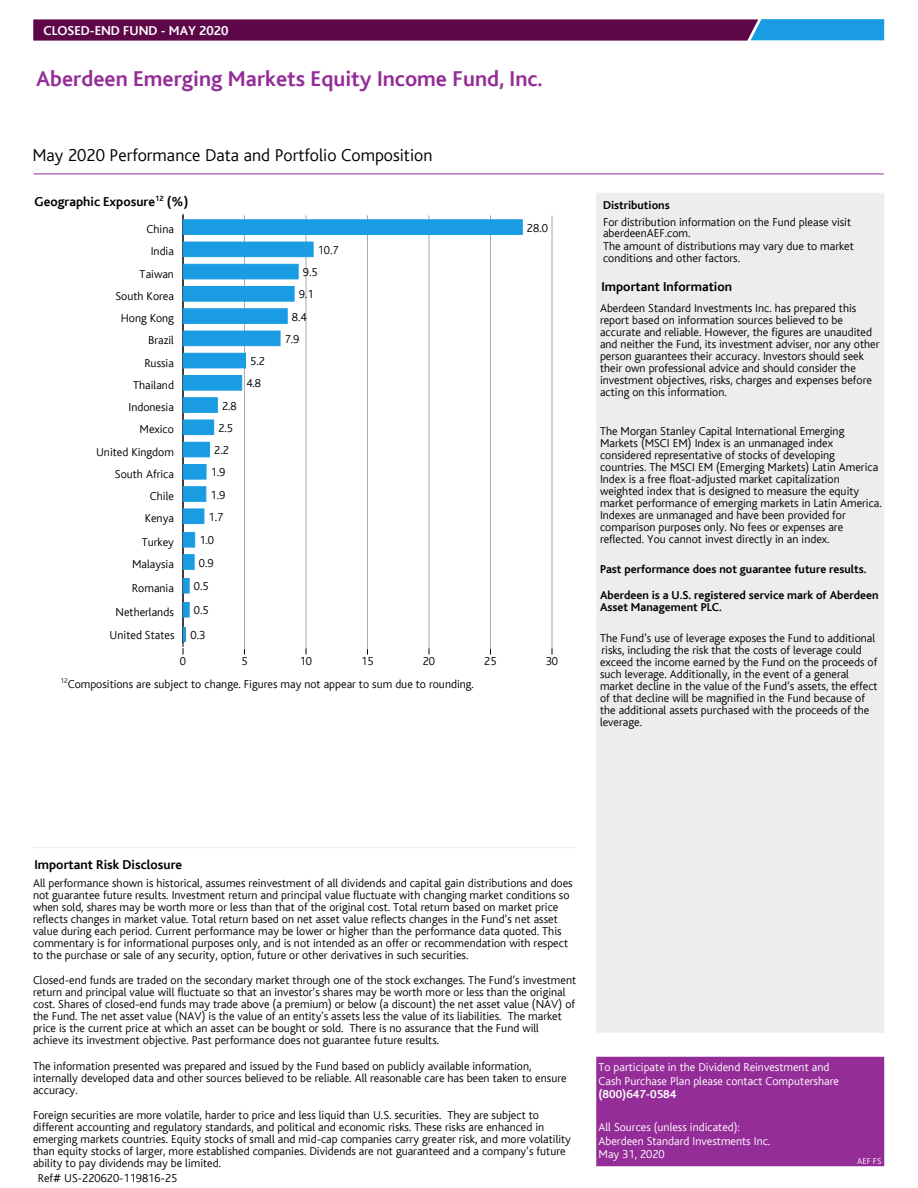
<style>
.page{position:relative;width:918px;height:1188px;background:#fff}
.page>*{position:absolute;margin:0;border:0;box-sizing:border-box;transform-origin:0 0}
.t1{font:700 22.5px "Bliss";color:#952d98}
.t2{font:300 18px "Bliss";color:#000}
.t3{font:700 13.5px "Bliss";color:#000}
.t4{font:700 13.5px "Bliss";color:#fff}
.t5{font:300 12.15px "Bliss";color:#000}
.t6{font:300 12px/12px "Bliss";color:#000}
.t7{font:300 12px/13.5px "Bliss";color:#fff}
.t8{font:700 12px/25.5px "Bliss";color:#000}
.t9{font:700 12px "Bliss";color:#fff}
.t10{font:300 9px "Bliss";color:#fff}
.t11{font:300 7.05px "Bliss";color:#000}
</style>
<div class="page">
<div style="left:597px;top:193px;width:287px;height:839px;background:#ededed"></div>
<div style="left:596px;top:193px;width:288px;height:840px;border:2px solid #ededed"></div>
<hr style="left:34px;top:174px;width:850px;height:1px;background:#952d98">
<svg style="left:33px;top:19px;width:851px;height:22px;background:#592666"></svg>
<div style="left:596px;top:1057px;width:288px;height:109px;background:#952d98"></div>
<hr style="left:33px;top:847px;width:543px;height:1px;background:#ededed">
<hr style="left:244px;top:216px;width:1px;height:433px;background:#aaa">
<hr style="left:306px;top:216px;width:1px;height:433px;background:#aaa">
<hr style="left:367px;top:216px;width:1px;height:433px;background:#aaa">
<hr style="left:429px;top:216px;width:1px;height:433px;background:#aaa">
<hr style="left:490px;top:216px;width:1px;height:433px;background:#aaa">
<hr style="left:552px;top:216px;width:1px;height:433px;background:#aaa">
<hr style="left:183px;top:214px;width:1px;height:429px;background:#000">
<hr style="left:183px;top:216px;width:1px;height:430px;background:#000">
<hr style="left:183px;top:627px;width:3px;height:15px;background:#1a9ce3">
<div style="left:183px;top:578px;width:6px;height:15px;background:#1a9ce3"></div>
<div style="left:183px;top:555px;width:11px;height:15px;background:#1a9ce3;border:1px solid #1a9ce3"></div>
<div style="left:183px;top:532px;width:12px;height:15px;background:#1a9ce3;border:1px solid #1a9ce3"></div>
<div style="left:183px;top:509px;width:21px;height:15px;background:#1a9ce3"></div>
<div style="left:183px;top:487px;width:23px;height:15px;background:#1a9ce3;border:1px solid #1a9ce3"></div>
<div style="left:183px;top:464px;width:23px;height:15px;background:#1a9ce3"></div>
<div style="left:183px;top:442px;width:27px;height:15px;background:#1a9ce3;border:1px solid #1a9ce3"></div>
<div style="left:183px;top:420px;width:31px;height:15px;background:#1a9ce3"></div>
<div style="left:183px;top:398px;width:35px;height:15px;background:#1a9ce3;border:1px solid #1a9ce3"></div>
<div style="left:183px;top:375px;width:59px;height:15px;background:#1a9ce3"></div>
<div style="left:183px;top:353px;width:63px;height:15px;background:#1a9ce3;border:1px solid #1a9ce3"></div>
<div style="left:183px;top:331px;width:97px;height:15px;background:#1a9ce3;border:1px solid #1a9ce3"></div>
<div style="left:183px;top:309px;width:104px;height:15px;background:#1a9ce3;border:1px solid #1a9ce3"></div>
<div style="left:183px;top:286px;width:111px;height:15px;background:#1a9ce3"></div>
<div style="left:183px;top:264px;width:115px;height:15px;background:#1a9ce3;border:1px solid #1a9ce3"></div>
<div style="left:183px;top:242px;width:130px;height:15px;background:#1a9ce3;border:1px solid #1a9ce3"></div>
<div style="left:183px;top:220px;width:340px;height:15px;background:#1a9ce3"></div>
<div style="left:183px;top:602px;width:6px;height:15px;background:#1a9ce3"></div>
<p class="t4" style="left:44px;top:23px;width:187px">CLOSED-END FUND - MAY 2020</p>
<h1 class="t1" style="left:36px;top:67px;width:508px">Aberdeen Emerging Markets Equity Income Fund, Inc.</h1>
<h2 class="t2" style="left:32px;top:146px;width:402px">May 2020 Performance Data and Portfolio Composition</h2>
<p class="t3" style="left:34px;top:194px;width:155px">Geographic Exposure<sup>12</sup> (%)</p>
<p class="t6" style="left:96px;top:218px;width:79px;line-height:22.2px;text-align:right">China<br>India<br>Taiwan<br>South Korea<br>Hong Kong<br>Brazil<br>Russia<br>Thailand<br>Indonesia<br>Mexico<br>United Kingdom<br>South Africa<br>Chile<br>Kenya</p>
<p class="t6" style="left:132px;top:531px;width:43px;line-height:22.2px;text-align:right">Turkey<br>Malaysia</p>
<p class="t6" style="left:132px;top:582px;width:44px">Romania</p>
<p class="t5" style="left:110px;top:629px;width:66px">United States</p>
<p class="t6" style="left:222px;top:400px;width:16px">2.8</p>
<p class="t6" style="left:218px;top:422px;width:16px">2.5</p>
<p class="t6" style="left:214px;top:444px;width:16px">2.2</p>
<p class="t6" style="left:211px;top:467px;width:16px">1.9</p>
<p class="t6" style="left:211px;top:489px;width:16px">1.9</p>
<p class="t6" style="left:209px;top:511px;width:16px">1.7</p>
<p class="t6" style="left:199px;top:535px;width:16px">1.0</p>
<p class="t6" style="left:199px;top:557px;width:16px">0.9</p>
<p class="t6" style="left:194px;top:581px;width:16px">0.5</p>
<p class="t6" style="left:115px;top:606px;width:60px">Netherlands</p>
<p class="t6" style="left:194px;top:605px;width:16px">0.5</p>
<p class="t5" style="left:191px;top:629px;width:16px">0.3</p>
<p class="t6" style="left:250px;top:355px;width:16px">5.2</p>
<p class="t6" style="left:246px;top:378px;width:16px">4.8</p>
<p class="t6" style="left:318px;top:244px;width:22px">10.7</p>
<p class="t6" style="left:303px;top:266px;width:16px">9.5</p>
<p class="t6" style="left:299px;top:289px;width:16px">9.1</p>
<p class="t6" style="left:292px;top:311px;width:16px">8.4</p>
<p class="t6" style="left:285px;top:333px;width:16px">7.9</p>
<p class="t6" style="left:527px;top:222px;width:22px">28.0</p>
<p class="t6" style="left:180px;top:655px;width:8px">0</p>
<p class="t6" style="left:241px;top:655px;width:8px">5</p>
<p class="t6" style="left:300px;top:655px;width:14px">10</p>
<p class="t6" style="left:361px;top:655px;width:14px">15</p>
<p class="t6" style="left:423px;top:655px;width:14px">20</p>
<p class="t6" style="left:484px;top:655px;width:14px">25</p>
<p class="t6" style="left:546px;top:655px;width:14px">30</p>
<p class="t11" style="left:61px;top:676px;width:9px">12</p>
<p class="t6" style="left:68px;top:678px;width:408px">Compositions are subject to change. Figures may not appear to sum due to rounding.</p>
<p class="t8" style="left:603px;top:192px;width:68px">Distributions</p>
<p class="t6" style="left:603px;top:226px;width:252px;line-height:13.5px">aberdeenAEF.com.<br>The amount of distributions may vary due to market</p>
<p class="t6" style="left:603px;top:252px;width:139px">conditions and other factors.</p>
<p class="t6" style="left:603px;top:216px;width:250px">For distribution information on the Fund please visit</p>
<p class="t3" style="left:602px;top:280px;width:132px">Important Information</p>
<p class="t6" style="left:600px;top:303px;width:281px">Aberdeen Standard Investments Inc. has prepared this report based on information sources believed to be accurate and reliable. However, the figures are unaudited and neither the Fund, its investment adviser, nor any other person guarantees their accuracy. Investors should seek their own professional advice and should consider the investment objectives, risks, charges and expenses before acting on this information.</p>
<p class="t6" style="left:600px;top:425px;width:283px">The Morgan Stanley Capital International Emerging Markets (MSCI EM) Index is an unmanaged index considered representative of stocks of developing countries. The MSCI EM (Emerging Markets) Latin America Index is a free float-adjusted market capitalization weighted index that is designed to measure the equity market performance of emerging markets in Latin America.<br>Indexes are unmanaged and have been provided for comparison purposes only. No fees or expenses are reflected. You cannot invest directly in an index.</p>
<p class="t8" style="left:600px;top:557px;width:280px">Past performance does not guarantee future results.<br>Aberdeen is a U.S. registered service mark of Aberdeen</p>
<p class="t8" style="left:600px;top:594px;width:124px">Asset Management PLC.</p>
<p class="t6" style="left:600px;top:632px;width:279px">The Fund’s use of leverage exposes the Fund to additional risks, including the risk that the costs of leverage could exceed the income earned by the Fund on the proceeds of such leverage. Additionally, in the event of a general market decline in the value of the Fund’s assets, the effect of that decline will be magnified in the Fund because of the additional assets purchased with the proceeds of the leverage.</p>
<p class="t3" style="left:34px;top:857px;width:149px">Important Risk Disclosure</p>
<p class="t6" style="left:33px;top:871px;width:541px;line-height:24px">All performance shown is historical, assumes reinvestment of all dividends and capital gain distributions and does when sold, shares may be worth more or less than that of the original cost. Total return based on market price value during each period. Current performance may be lower or higher than the performance data quoted. This</p>
<p class="t6" style="left:33px;top:937px;width:537px">commentary is for informational purposes only, and is not intended as an offer or recommendation with respect to the purchase or sale of any security, option, future or other derivatives in such securities.</p>
<p class="t6" style="left:33px;top:998px;width:544px">cost. Shares of closed-end funds may trade above (a premium) or below (a discount) the net asset value (NAV) of the Fund. The net asset value (NAV) is the value of an entity's assets less the value of its liabilities. The market price is the current price at which an asset can be bought or sold. There is no assurance that the Fund will achieve its investment objective. Past performance does not guarantee future results.</p>
<p class="t6" style="left:33px;top:1060px;width:535px">The information presented was prepared and issued by the Fund based on publicly available information, internally developed data and other sources believed to be reliable. All reasonable care has been taken to ensure accuracy.</p>
<p class="t6" style="left:33px;top:1109px;width:540px">Foreign securities are more volatile, harder to price and less liquid than U.S. securities. They are subject to different accounting and regulatory standards, and political and economic risks. These risks are enhanced in emerging markets countries. Equity stocks of small and mid-cap companies carry greater risk, and more volatility</p>
<p class="t6" style="left:33px;top:1157px;width:190px">ability to pay dividends may be limited.</p>
<p class="t6" style="left:33px;top:883px;width:538px;line-height:24px">not guarantee future results. Investment return and principal value fluctuate with changing market conditions so reflects changes in market value. Total return based on net asset value reflects changes in the Fund’s net asset</p>
<p class="t6" style="left:33px;top:974px;width:545px">Closed-end funds are traded on the secondary market through one of the stock exchanges. The Fund’s investment return and principal value will fluctuate so that an investor’s shares may be worth more or less than the original</p>
<p class="t6" style="left:33px;top:1145px;width:534px">than equity stocks of larger, more established companies. Dividends are not guaranteed and a company’s future</p>
<p class="t6" style="left:38px;top:1172px;width:141px">Ref# US-220620-119816-25</p>
<p class="t7" style="left:598px;top:1061px;width:232px">To participate in the Dividend Reinvestment and</p>
<p class="t7" style="left:598px;top:1074px;width:242px">Cash Purchase Plan please contact Computershare</p>
<p class="t9" style="left:598px;top:1088px;width:79px">(800)647-0584</p>
<p class="t7" style="left:598px;top:1121px;width:173px">All Sources (unless indicated):<br>Aberdeen Standard Investments Inc.<br>May 31, 2020</p>
<p class="t10" style="left:857px;top:1156px;width:26px">AEF FS</p>
</div>
